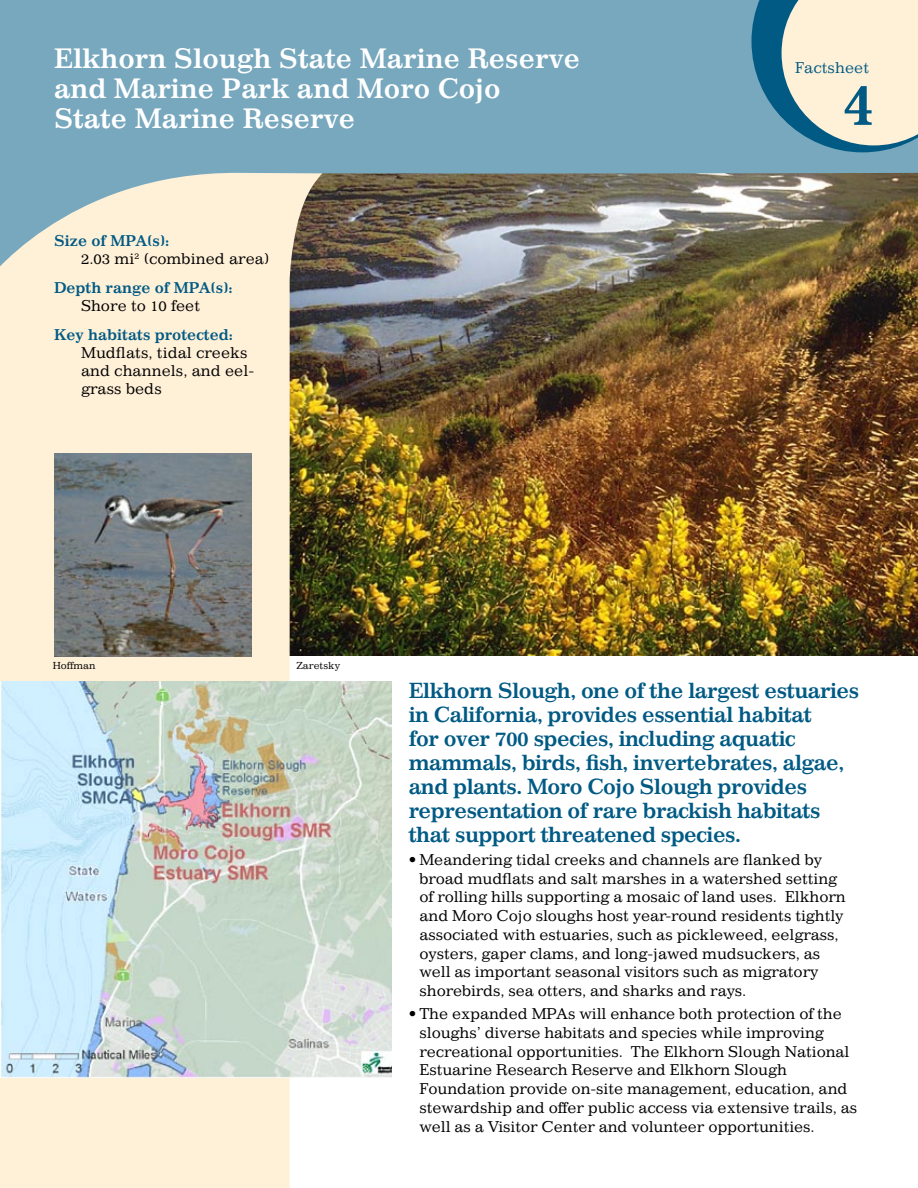
<style>
.page{position:relative;width:918px;height:1188px;background:#fff}
.page>*{position:absolute;margin:0;border:0;box-sizing:border-box;transform-origin:0 0}
.t1{font:700 60px "Impressum";color:#005a84}
.t2{font:700 27px/30px "Impressum";color:#fff}
.t3{font:700 21px/24px "Impressum";letter-spacing:-.025em;color:#005a84}
.t4{font:15px/18.8px "Impressum";letter-spacing:-.01em;color:#000}
.t5{font:700 15px "Impressum";color:#005a84}
.t6{font:15px "Impressum";color:#005a84}
.t7{font:9.75px "Impressum";color:#000}
.s1{font-weight:700;color:#005a84}
</style>
<div class="page">
<img style="left:0;top:286px;width:918px;height:902px">
<svg style="left:0;top:0;width:918px;height:286px;background:#88a0a6"></svg>
<svg style="left:752px;top:0;width:166px;height:152px;background:#becbc5"></svg>
<img style="left:0;top:681px;width:392px;height:397px">
<img style="left:54px;top:453px;width:198px;height:203px">
<h2 class="t2" style="left:54px;top:43px;width:528px">Elkhorn Slough State Marine Reserve and Marine Park and Moro Cojo<br>State Marine Reserve</h2>
<p class="t4" style="left:81px;top:232px;width:190px;line-height:18px;text-indent:-27px"><span class="s1">Size of MPA(s):<br></span>2.03 mi<sup>2</sup> (combined area)</p>
<p class="t5" style="left:54px;top:279px;width:180px">Depth range of MPA(s):</p>
<p class="t4" style="left:81px;top:296px;width:121px">Shore to 10 feet</p>
<p class="t5" style="left:54px;top:326px;width:181px">Key habitats protected:</p>
<p class="t4" style="left:81px;top:343px;width:175px;line-height:18px">Mudflats, tidal creeks and channels, and eel&shy;grass beds</p>
<p class="t7" style="left:53px;top:659px;width:44px">Hoffman</p>
<p class="t7" style="left:296px;top:659px;width:45px">Zaretsky</p>
<p class="t6" style="left:795px;top:58px;width:76px">Factsheet</p>
<h1 class="t1" style="left:842px;top:67px;width:35px">4</h1>
<p class="t3" style="left:409px;top:679px;width:452px">Elkhorn Slough, one of the largest estuaries in California, provides essential habitat<br>for over 700 species, including aquatic mammals, birds, fish, invertebrates, algae, and plants. Moro Cojo Slough provides representation of rare brackish habitats that support threatened species.</p>
<p class="t4" style="left:419px;top:850px;width:428px;text-indent:-11px">• Meandering tidal creeks and channels are flanked by broad mudflats and salt marshes in a watershed setting of rolling hills supporting a mosaic of land uses. Elkhorn and Moro Cojo sloughs host year-round residents tightly associated with estuaries, such as pickleweed, eelgrass, oysters, gaper clams, and long-jawed mudsuckers, as well as important seasonal visitors such as migratory shorebirds, sea otters, and sharks and rays.</p>
<p class="t4" style="left:419px;top:1004px;width:439px;text-indent:-11px">• The expanded MPAs will enhance both protection of the sloughs’ diverse habitats and species while improving recreational opportunities. The Elkhorn Slough National Estuarine Research Reserve and Elkhorn Slough Foundation provide on-site management, education, and stewardship and offer public access via extensive trails, as well as a Visitor Center and volunteer opportunities.</p>
</div>
